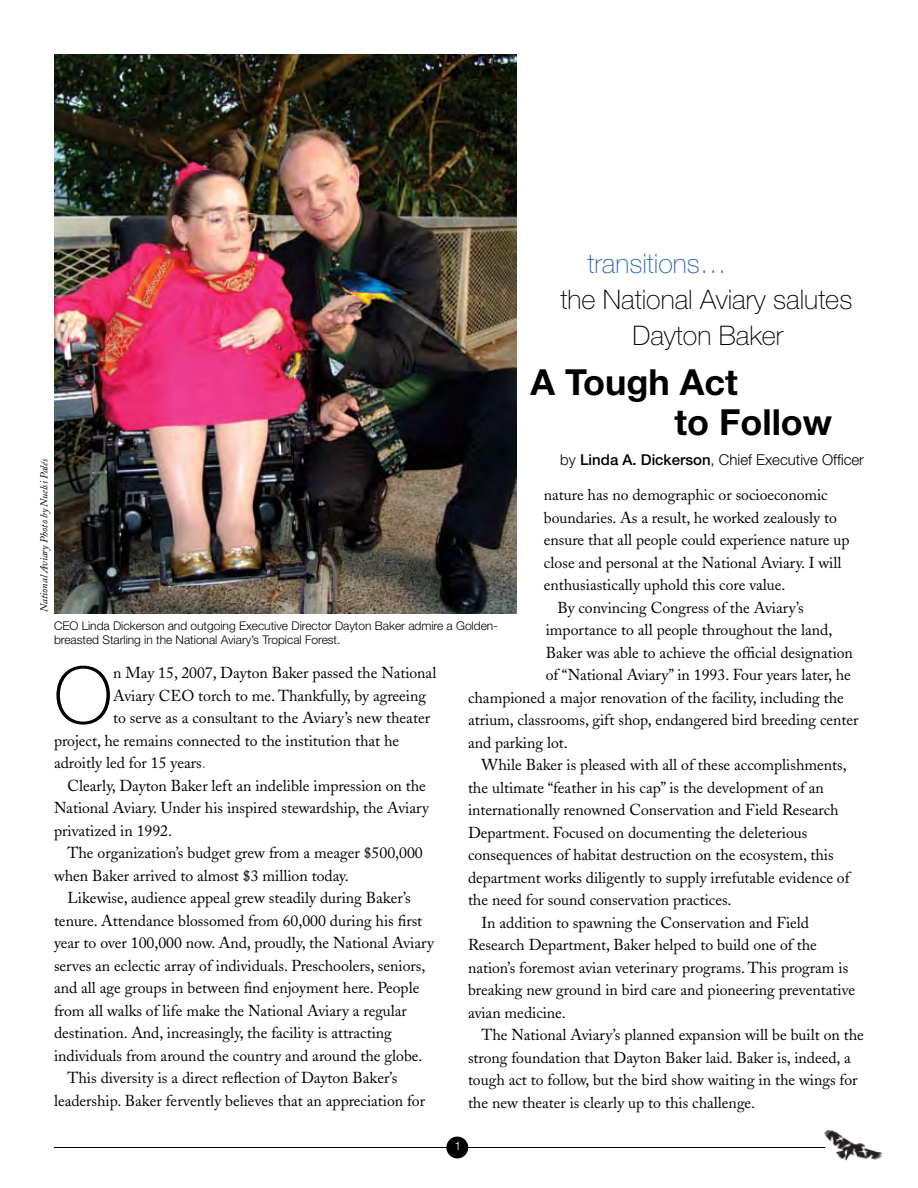
<style>
.page{position:relative;width:918px;height:1188px;background:#fff}
.page>*{position:absolute;margin:0;border:0;box-sizing:border-box;transform-origin:0 0}
.t1{font:100 78.75px "Helvetica Neue";color:#000}
.t2{font:700 36px/40.5px "Helvetica Neue";color:#000}
.t3{font:100 27px/36px "Helvetica Neue";color:#000;text-align:center}
.t4{font:100 27px "Helvetica Neue";color:#2e67b2}
.t5{font:15.75px "Adobe Caslon";color:#000}
.t6{font:300 15px "Helvetica Neue";color:#000}
.t7{font:300 12px/13.5px "Helvetica Neue";color:#000}
.t8{font:300 12px "Helvetica Neue";color:#fff}
.t9{font:italic 10.5px "Adobe Caslon";letter-spacing:-.005em;color:#000}
.s1{font-weight:500}
.s2{font-family:"Helvetica Neue";font-weight:100}
</style>
<div class="page">
<img style="left:824px;top:1131px;width:58px;height:30px">
<hr style="left:54px;top:1147px;width:771px;height:1px;background:#000">
<div style="left:446px;top:1137px;width:22px;height:21px;background:#000;border-radius:50%"></div>
<img style="left:54px;top:54px;width:463px;height:559px">
<h3 class="t4" style="left:587px;top:249px;width:141px">transitions…</h3>
<h3 class="t3" style="left:560px;top:282px;width:293px">the National Aviary salutes<br>Dayton Baker</h3>
<h2 class="t2" style="left:674px;top:361px;width:159px;text-indent:-144px">A Tough Act<br>to Follow</h2>
<p class="t6" style="left:560px;top:451px;width:305px">by <span class="s1">Linda A. Dickerson</span>, Chief Executive Officer</p>
<p class="t9" style="left:38px;top:612px;width:154px;rotate:-90deg">National Aviary Photo by Nuelsi Palés</p>
<p class="t5" style="left:544px;top:485px;width:285px">nature has no demographic or socioeconomic</p>
<p class="t5" style="left:544px;top:508px;width:295px">boundaries. As a result, he worked zealously to</p>
<p class="t5" style="left:544px;top:530px;width:307px">ensure that all people could experience nature up</p>
<p class="t5" style="left:544px;top:553px;width:299px">close and personal at the National Aviary. I will</p>
<p class="t5" style="left:544px;top:575px;width:243px">enthusiastically uphold this core value.</p>
<p class="t5" style="left:557px;top:598px;width:248px">By convincing Congress of the Aviary’s</p>
<p class="t5" style="left:546px;top:620px;width:288px">importance to all people throughout the land,</p>
<p class="t5" style="left:546px;top:643px;width:309px">Baker was able to achieve the official designation</p>
<p class="t5" style="left:546px;top:665px;width:307px">of “National Aviary” in 1993. Four years later, he</p>
<p class="t5" style="left:468px;top:688px;width:377px">championed a major renovation of the facility, including the</p>
<p class="t5" style="left:468px;top:710px;width:392px">atrium, classrooms, gift shop, endangered bird breeding center</p>
<p class="t5" style="left:468px;top:733px;width:101px">and parking lot.</p>
<p class="t5" style="left:482px;top:755px;width:367px">While Baker is pleased with all of these accomplishments,</p>
<p class="t5" style="left:468px;top:778px;width:357px">the ultimate “feather in his cap” is the development of an</p>
<p class="t5" style="left:468px;top:800px;width:372px">internationally renowned Conservation and Field Research</p>
<p class="t5" style="left:468px;top:823px;width:341px">Department. Focused on documenting the deleterious</p>
<p class="t5" style="left:468px;top:845px;width:367px">consequences of habitat destruction on the ecosystem, this</p>
<p class="t5" style="left:468px;top:868px;width:383px">department works diligently to supply irrefutable evidence of</p>
<p class="t5" style="left:468px;top:890px;width:265px">the need for sound conservation practices.</p>
<p class="t5" style="left:482px;top:913px;width:329px">In addition to spawning the Conservation and Field</p>
<p class="t5" style="left:468px;top:935px;width:350px">Research Department, Baker helped to build one of the</p>
<p class="t5" style="left:468px;top:958px;width:382px">nation’s foremost avian veterinary programs. This program is</p>
<p class="t5" style="left:468px;top:980px;width:389px">breaking new ground in bird care and pioneering preventative</p>
<p class="t5" style="left:468px;top:1003px;width:99px">avian medicine.</p>
<p class="t5" style="left:482px;top:1025px;width:384px">The National Aviary’s planned expansion will be built on the</p>
<p class="t5" style="left:468px;top:1048px;width:384px">strong foundation that Dayton Baker laid. Baker is, indeed, a</p>
<p class="t5" style="left:468px;top:1070px;width:391px">tough act to follow, but the bird show waiting in the wings for</p>
<p class="t5" style="left:468px;top:1093px;width:289px">the new theater is clearly up to this challenge.</p>
<p class="t7" style="left:54px;top:619px;width:445px">CEO Linda Dickerson and outgoing Executive Director Dayton Baker admire a Golden&shy;breasted Starling in the National Aviary’s Tropical Forest.</p>
<h1 class="t1" style="left:54px;top:651px;width:60px">O</h1>
<p class="t5" style="left:113px;top:664px;width:325px">n May 15, 2007, Dayton Baker passed the National</p>
<p class="t5" style="left:113px;top:686px;width:314px">Aviary CEO torch to me. Thankfully, by agreeing</p>
<p class="t5" style="left:113px;top:709px;width:318px">to serve as a consultant to the Aviary’s new theater</p>
<p class="t5" style="left:54px;top:731px;width:347px">project, he remains connected to the institution that he</p>
<p class="t5" style="left:54px;top:754px;width:150px">adroitly led for 15 years<span class="s2">.</span></p>
<p class="t5" style="left:68px;top:776px;width:360px">Clearly, Dayton Baker left an indelible impression on the</p>
<p class="t5" style="left:54px;top:799px;width:376px">National Aviary. Under his inspired stewardship, the Aviary</p>
<p class="t5" style="left:54px;top:821px;width:120px">privatized in 1992.</p>
<p class="t5" style="left:68px;top:844px;width:357px">The organization’s budget grew from a meager $500,000</p>
<p class="t5" style="left:54px;top:866px;width:296px">when Baker arrived to almost $3 million today.</p>
<p class="t5" style="left:68px;top:889px;width:345px">Likewise, audience appeal grew steadily during Baker’s</p>
<p class="t5" style="left:54px;top:911px;width:370px">tenure. Attendance blossomed from 60,000 during his first</p>
<p class="t5" style="left:54px;top:934px;width:381px">year to over 100,000 now. And, proudly, the National Aviary</p>
<p class="t5" style="left:54px;top:956px;width:373px">serves an eclectic array of individuals. Preschoolers, seniors,</p>
<p class="t5" style="left:54px;top:979px;width:367px">and all age groups in between find enjoyment here. People</p>
<p class="t5" style="left:54px;top:1001px;width:354px">from all walks of life make the National Aviary a regular</p>
<p class="t5" style="left:54px;top:1024px;width:339px">destination. And, increasingly, the facility is attracting</p>
<p class="t5" style="left:54px;top:1046px;width:370px">individuals from around the country and around the globe.</p>
<p class="t5" style="left:68px;top:1069px;width:331px">This diversity is a direct reflection of Dayton Baker’s</p>
<p class="t5" style="left:54px;top:1091px;width:373px">leadership. Baker fervently believes that an appreciation for</p>
<p class="t8" style="left:454px;top:1138px;width:8px">1</p>
</div>
